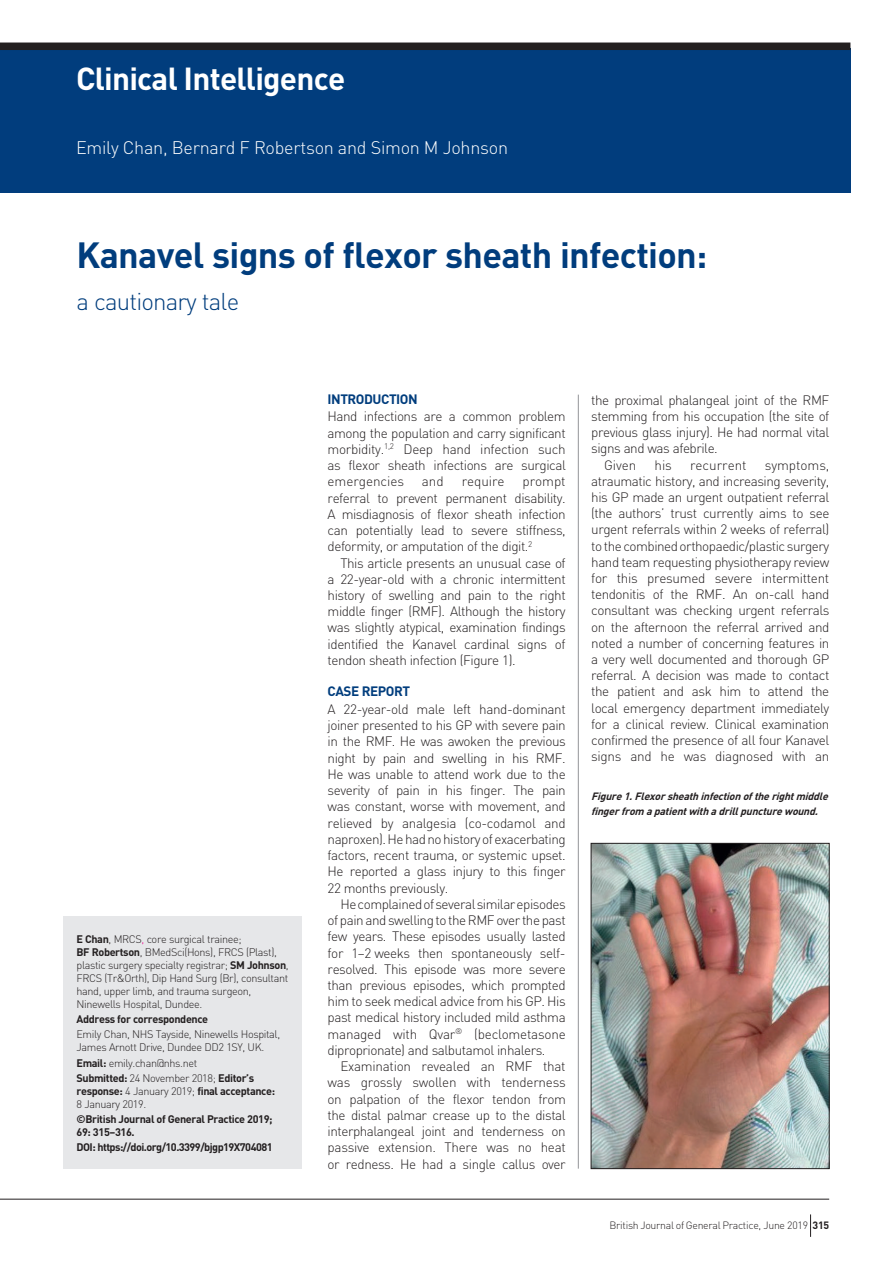
<style>
.page{position:relative;width:893px;height:1263px;background:#fff}
.page>*{position:absolute;margin:0;border:0;box-sizing:border-box;transform-origin:0 0}
.Article_Title{font:700 36px "DIN";letter-spacing:-.02em;color:#013d7d}
.t1{font:700 31.5px "DIN";letter-spacing:-.025em;color:#fff}
.Article_Title_Sub_He{font:300 24px "DIN";letter-spacing:-.035em;color:#013d7d}
.Names{font:300 18px "DIN";letter-spacing:-.015em;color:#fff}
.Body_copy_indent{font:300 13.5px/16.2px "DIN";letter-spacing:-.035em;color:#231f20;text-align:justify}
.Body_Copy_First_para{font:300 13.5px/16.2px "DIN";letter-spacing:-.035em;color:#231f20;text-align:justify}
.Sub_Head_B_Header{font:700 13.5px "DIN";letter-spacing:-.035em;color:#013d7d}
.Body_copy_indent-2{font:300 13.5px "DIN";letter-spacing:-.005em;color:#231f20}
.Body_Copy_First_para-2{font:300 13.5px "DIN";letter-spacing:-.005em;color:#231f20}
.Author_box{font:300 10.8px/13px "DIN";letter-spacing:-.035em;color:#231f20}
.Author_box-2{font:700 10.8px/13px "DIN";letter-spacing:-.035em;color:#231f20}
.t2{font:italic 700 10.5px/15px "DIN";color:#231f20}
.t3{font:300 10.5px "DIN";letter-spacing:-.025em;color:#231f20}
.s1{font-weight:700}
.s2{color:#ed028c}
.s3{font-weight:300}
</style>
<div class="page">
<div style="left:0;top:48px;width:850px;height:144px;background:#013d7d"></div>
<hr style="left:578px;top:395px;width:1px;height:774px;background:#939598">
<hr style="left:0;top:1199px;width:829px;height:1px;background:#231f20">
<svg style="left:810px;top:1214px;width:1px;height:23px"></svg>
<div style="left:64px;top:916px;width:238px;height:253px;background:#e6e7e9"></div>
<div style="left:0;top:43px;width:850px;height:7px;background:#231f20"></div>
<img style="left:593px;top:845px;width:234px;height:322px">
<div style="left:591px;top:843px;width:238px;height:326px;border:1px solid #231f20"></div>
<p class="t1" style="left:76px;top:58px;width:271px">Clinical Intelligence</p>
<p class="Names" style="left:76px;top:136px;width:433px">Emily Chan, Bernard F Robertson and Simon M Johnson</p>
<p class="Article_Title" style="left:77px;top:231px;width:632px">Kanavel signs of flexor sheath infection:</p>
<p class="Article_Title_Sub_He" style="left:77px;top:287px;width:164px">a cautionary tale</p>
<p class="Author_box" style="left:77px;top:932px;width:214px"><span class="s1">E Chan</span>, MRCS<span class="s2">,</span> core surgical trainee;<br><span class="s1">BF Robertson</span>, BMedSci(Hons), FRCS (Plast), plastic surgery specialty registrar; <span class="s1">SM Johnson</span>, FRCS (Tr&amp;Orth), Dip Hand Surg (Br), consultant hand, upper limb, and trauma surgeon, Ninewells Hospital, Dundee.</p>
<p class="Author_box-2" style="left:77px;top:1012px;width:133px">Address for correspondence</p>
<p class="Author_box" style="left:77px;top:1028px;width:205px">Emily Chan, NHS Tayside, Ninewells Hospital,<br>James Arnott Drive, Dundee DD2 1SY, UK.</p>
<p class="Author_box" style="left:77px;top:1056px;width:122px"><span class="s1">Email:</span> emily.chan@nhs.net</p>
<p class="Author_box-2" style="left:77px;top:1071px;width:200px">Submitted: <span class="s3">24 November 2018;</span> Editor’s response: <span class="s3">4 January 2019;</span> final acceptance:<br><span class="s3">8 January 2019.</span></p>
<p class="Author_box-2" style="left:77px;top:1112px;width:198px">©British Journal of General Practice 2019;<br>69: 315–316.</p>
<p class="Author_box-2" style="left:77px;top:1140px;width:198px">DOI: https://doi.org/10.3399/bjgp19X704081</p>
<p class="Sub_Head_B_Header" style="left:328px;top:390px;width:92px">INTRODUCTION</p>
<p class="Body_Copy_First_para" style="left:328px;top:408px;width:240px">Hand infections are a common problem among the population and carry significant morbidity.<sup>1,2</sup> Deep hand infection such as flexor sheath infections are surgical emergencies</p>
<p class="Body_Copy_First_para" style="left:422px;top:473px;width:23px">and</p>
<p class="Body_Copy_First_para-2" style="left:462px;top:473px;width:44px">require</p>
<p class="Body_Copy_First_para" style="left:328px;top:473px;width:240px;text-indent:195px">prompt referral to prevent permanent disability.<br>A misdiagnosis of flexor sheath infection can potentially lead to severe stiffness, deformity, or amputation of the digit.<sup>2</sup></p>
<p class="Body_copy_indent" style="left:328px;top:554px;width:240px;text-indent:13px">This article presents an unusual case of a 22-year-old with a chronic intermittent history of swelling and pain to the right middle finger (RMF). Although the history was slightly atypical, examination findings identified the Kanavel cardinal signs of tendon sheath infection (Figure 1).</p>
<p class="Sub_Head_B_Header" style="left:328px;top:683px;width:84px">CASE REPORT</p>
<p class="Body_Copy_First_para" style="left:328px;top:701px;width:240px">A 22-year-old male left hand-dominant joiner presented to his GP with severe pain in the RMF. He was awoken the previous night by pain and swelling in his RMF.<br>He was unable to attend work due to the severity of pain in his finger. The pain was constant, worse with movement, and relieved by analgesia (co-codamol and naproxen). He had no history of exacerbating factors, recent trauma, or systemic upset.<br>He reported a glass injury to this finger 22 months previously.</p>
<p class="Body_copy_indent" style="left:328px;top:896px;width:240px;text-indent:13px">He complained of several similar episodes of pain and swelling to the RMF over the past few years. These episodes usually lasted for 1–2 weeks then spontaneously self&shy;resolved. This episode was more severe than previous episodes, which prompted him to seek medical advice from his GP. His past medical history included mild asthma managed with Qvar<sup>®</sup> (beclometasone diproprionate) and salbutamol inhalers.</p>
<p class="Body_copy_indent" style="left:328px;top:1058px;width:240px;text-indent:13px">Examination revealed an RMF that was grossly swollen with tenderness on palpation of the flexor tendon from the distal palmar crease up to the distal interphalangeal joint and tenderness on passive extension. There was no heat or redness. He had a single callus over</p>
<p class="Body_copy_indent" style="left:591px;top:392px;width:240px">the proximal phalangeal joint of the RMF stemming from his occupation (the site of previous glass injury). He had normal vital signs and was afebrile.</p>
<p class="Body_copy_indent" style="left:604px;top:456px;width:34px">Given</p>
<p class="Body_copy_indent" style="left:654px;top:456px;width:19px">his</p>
<p class="Body_copy_indent-2" style="left:690px;top:456px;width:58px">recurrent</p>
<p class="Body_copy_indent" style="left:591px;top:456px;width:240px;text-indent:174px">symptoms, atraumatic history, and increasing severity, his GP made an urgent outpatient referral (the authors’ trust currently aims to see urgent referrals within 2 weeks of referral) to the combined orthopaedic/plastic surgery hand team requesting physiotherapy review for this presumed severe intermittent tendonitis of the RMF. An on-call hand consultant was checking urgent referrals on the afternoon the referral arrived and noted a number of concerning features in a very well documented and thorough GP referral. A decision was made to contact the patient and ask him to attend the local emergency department immediately for a clinical review. Clinical examination confirmed the presence of all four Kanavel signs and he was diagnosed with an</p>
<p class="t2" style="left:591px;top:788px;width:242px">Figure1.Flexorsheathinfectionoftherightmiddle fingerfrom apatientwithadrillpuncturewound.</p>
<p class="t3" style="left:609px;top:1219px;width:221px">British Journal of General Practice, June 2019 <span class="s1">315</span></p>
</div>
